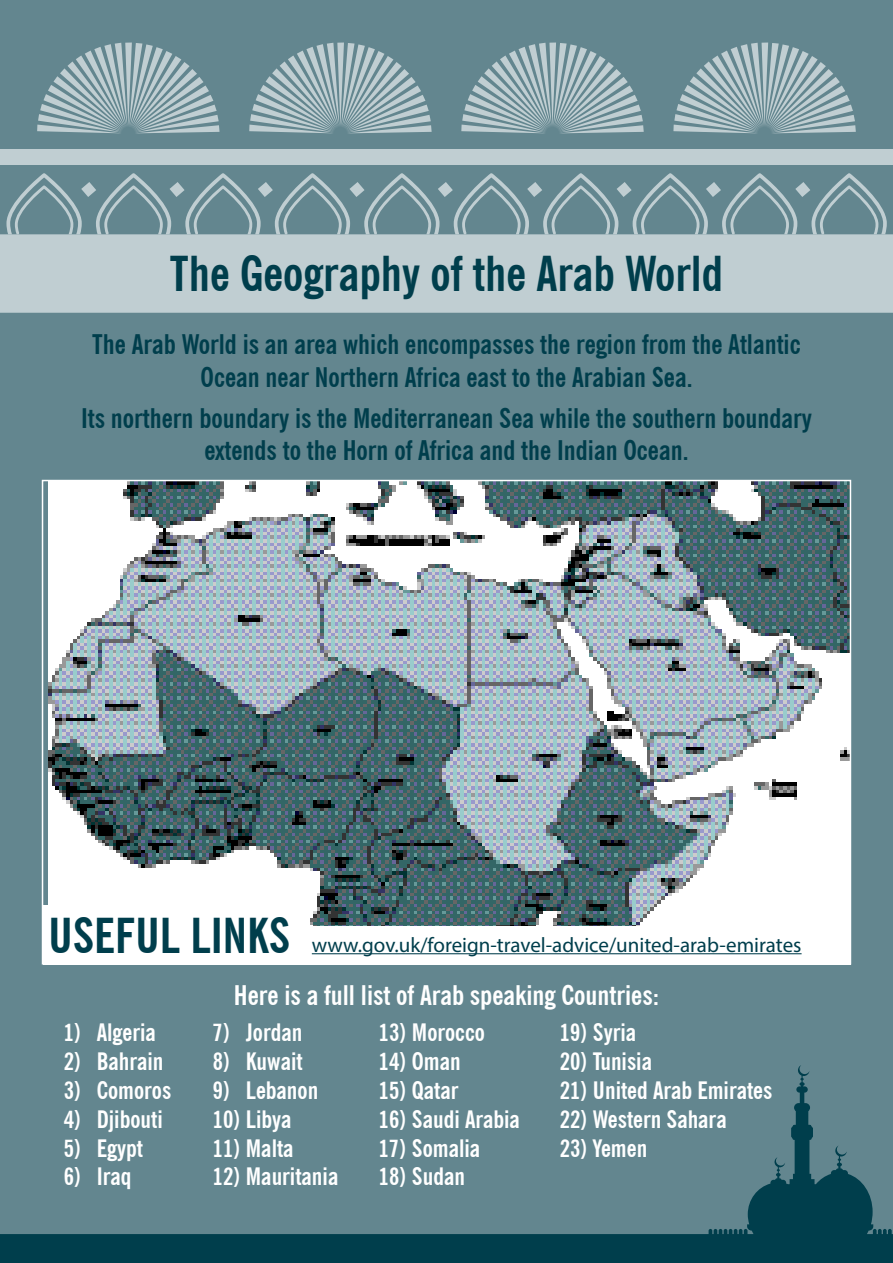
<style>
.page{position:relative;width:893px;height:1263px;background:#63868f}
.page>*{position:absolute;margin:0;border:0;box-sizing:border-box;transform-origin:0 0}
.t1{font:700 condensed 48px "News Gothic BT";color:#003e4c}
.t2{font:700 condensed 27px/32.4px "News Gothic BT";color:#003e4c;text-align:center}
.t3{font:700 condensed 27px "News Gothic BT";color:#fff}
.t4{font:700 condensed 24px "News Gothic BT";color:#fff}
.t5{font:21px "Myriad Pro";color:#003e4c}
</style>
<div class="page">
<svg style="left:0;top:1065px;width:893px;height:198px"></svg>
<div style="left:0;top:149px;width:893px;height:15px;background:#c0ced2"></div>
<svg style="left:6px;top:173px;width:881px;height:61px"></svg>
<div style="left:0;top:234px;width:893px;height:79px;background:#c0ced2"></div>
<svg style="left:37px;top:43px;width:183px;height:90px"></svg>
<svg style="left:249px;top:43px;width:183px;height:90px"></svg>
<svg style="left:461px;top:43px;width:183px;height:90px"></svg>
<svg style="left:673px;top:43px;width:183px;height:90px"></svg>
<img style="left:49px;top:483px;width:799px;height:443px">
<div style="left:43px;top:905px;width:255px;height:59px;background:#fff"></div>
<div style="left:43px;top:926px;width:808px;height:38px;background:#fff"></div>
<hr style="left:312px;top:953px;width:490px;height:1px;background:#003e4c">
<h1 class="t1" style="left:170px;top:244px;width:555px">The Geography of the Arab World</h1>
<p class="t2" style="left:92px;top:328px;width:710px">The Arab World is an area which encompasses the region from the Atlantic<br>Ocean near Northern Africa east to the Arabian Sea.</p>
<p class="t2" style="left:81px;top:402px;width:732px">Its northern boundary is the Mediterranean Sea while the southern boundary extends to the Horn of Africa and the Indian Ocean.</p>
<h1 class="t1" style="left:48px;top:906px;width:243px">USEFUL LINKS</h1>
<p class="t5" style="left:312px;top:932px;width:491px">www.gov.uk/foreign-travel-advice/united-arab-emirates</p>
<p class="t4" style="left:64px;top:1018px;width:94px">1) Algeria</p>
<p class="t4" style="left:64px;top:1047px;width:101px">2) Bahrain</p>
<p class="t4" style="left:64px;top:1076px;width:109px">3) Comoros</p>
<p class="t4" style="left:64px;top:1104px;width:101px">4) Djibouti</p>
<p class="t4" style="left:64px;top:1133px;width:81px">5) Egypt</p>
<p class="t4" style="left:64px;top:1162px;width:69px">6) Iraq</p>
<p class="t3" style="left:234px;top:979px;width:427px">Here is a full list of Arab speaking Countries:</p>
<p class="t4" style="left:213px;top:1018px;width:91px">7) Jordan</p>
<p class="t4" style="left:213px;top:1047px;width:91px">8) Kuwait</p>
<p class="t4" style="left:213px;top:1076px;width:107px">9) Lebanon</p>
<p class="t4" style="left:213px;top:1104px;width:80px">10) Libya</p>
<p class="t4" style="left:213px;top:1133px;width:82px">11) Malta</p>
<p class="t4" style="left:213px;top:1162px;width:127px">12) Mauritania</p>
<p class="t4" style="left:379px;top:1018px;width:108px">13) Morocco</p>
<p class="t4" style="left:379px;top:1047px;width:83px">14) Oman</p>
<p class="t4" style="left:379px;top:1076px;width:81px">15) Qatar</p>
<p class="t4" style="left:379px;top:1104px;width:143px">16) Saudi Arabia</p>
<p class="t4" style="left:379px;top:1133px;width:103px">17) Somalia</p>
<p class="t4" style="left:379px;top:1162px;width:88px">18) Sudan</p>
<p class="t4" style="left:560px;top:1018px;width:78px">19) Syria</p>
<p class="t4" style="left:560px;top:1047px;width:94px">20) Tunisia</p>
<p class="t4" style="left:560px;top:1076px;width:214px">21) United Arab Emirates</p>
<p class="t4" style="left:560px;top:1104px;width:168px">22) Western Sahara</p>
<p class="t4" style="left:560px;top:1133px;width:89px">23) Yemen</p>
</div>
